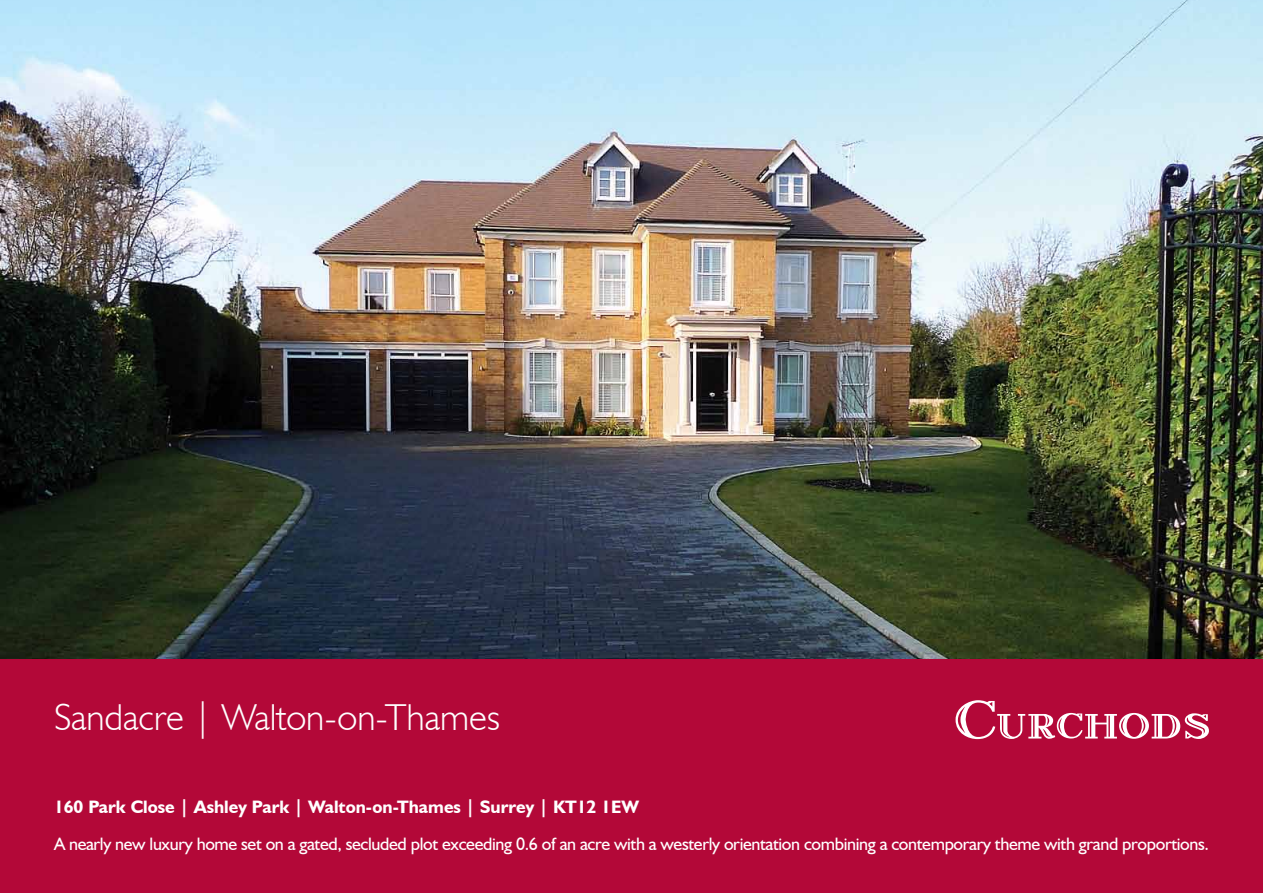
<style>
.page{position:relative;width:1263px;height:893px;background:#fff}
.page>*{position:absolute;margin:0;border:0;box-sizing:border-box;transform-origin:0 0}
.t1{font:300 37.5px "Humanist 521 BT";color:#fff}
.t2{font:18px "Humanist 521 BT";letter-spacing:-.02em;color:#fff}
.t3{font:700 18px "Humanist 521 BT";color:#fff}
</style>
<div class="page">
<img style="left:0;top:0;width:1263px;height:659px">
<div style="left:0;top:659px;width:1263px;height:234px;background:#b30838"></div>
<svg style="left:955px;top:700px;width:254px;height:39px"></svg>
<h1 class="t1" style="left:54px;top:694px;width:448px">Sandacre | Walton-on-Thames</h1>
<p class="t3" style="left:54px;top:796px;width:586px">160 Park Close | Ashley Park | Walton-on-Thames | Surrey | KT12 1EW</p>
<p class="t2" style="left:54px;top:833px;width:1156px">A nearly new luxury home set on a gated, secluded plot exceeding 0.6 of an acre with a westerly orientation combining a contemporary theme with grand proportions.</p>
</div>
